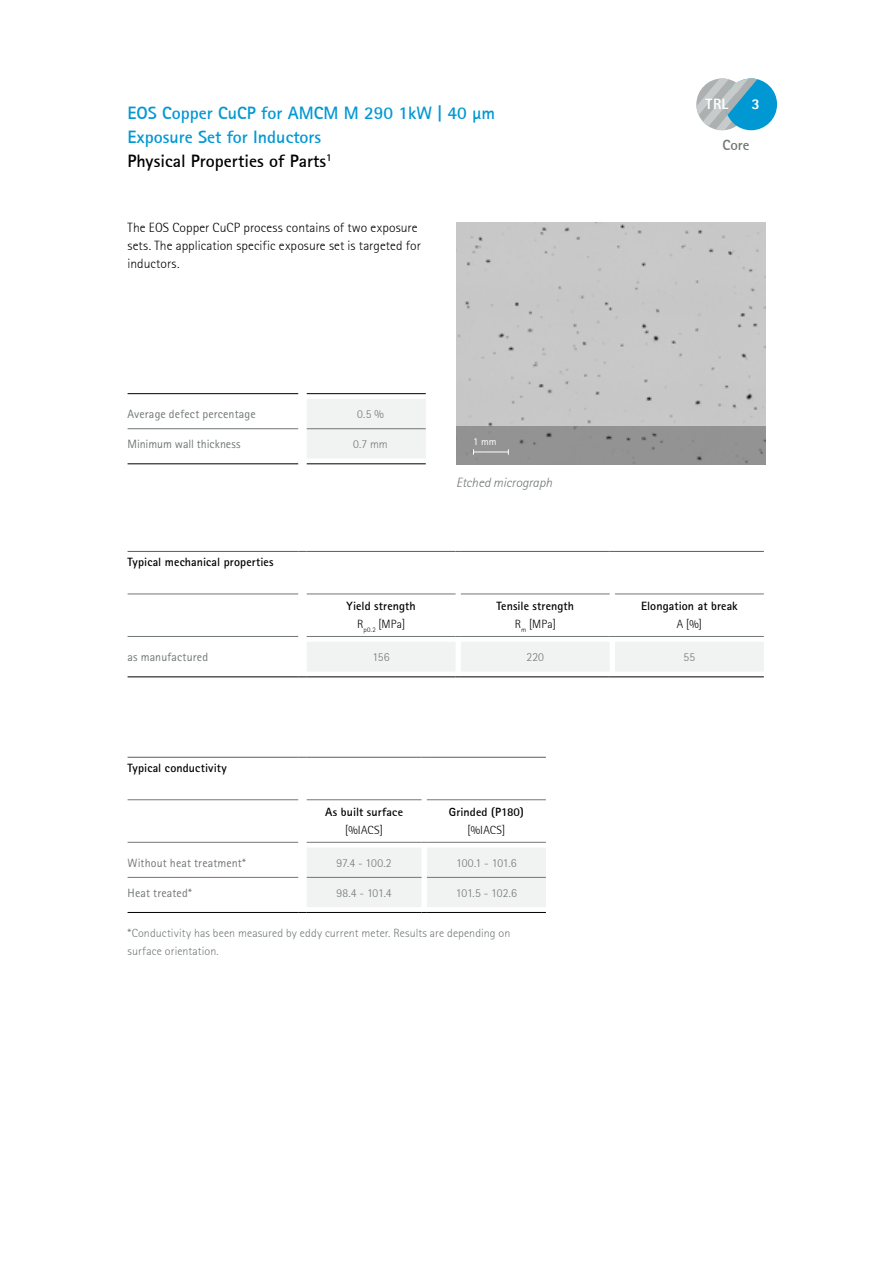
<style>
.page{position:relative;width:893px;height:1263px;background:#fff}
.page>*{position:absolute;margin:0;border:0;box-sizing:border-box;transform-origin:0 0}
.t1{font:700 18px/24px "Rotis San Ser T";color:#0098d3}
.t2{font:700 15px "Rotis San Ser T";color:#717776}
.t3{font:800 15px "Rotis Sans Serif Pro";color:#fff}
.t4{font:13.5px/18px "Rotis San Ser T Ligh";letter-spacing:.005em;color:#000}
.t5{font:13.5px "Rotis San Ser T Ligh Ital";color:#717776}
.t6{font:12px/18px "Rotis San Ser T Ligh";letter-spacing:.01em;color:#717776}
.t7{font:700 12px "Rotis Sans Serif Pro";letter-spacing:.01em;color:#000}
.t8{font:12px "Rotis Sans Serif Pro";letter-spacing:.01em;color:#717776}
.t9{font:12px "Rotis San Ser T Ligh";letter-spacing:.02em;color:#000}
.t10{font:700 12px "Rotis San Ser T";letter-spacing:.01em;color:#000}
.t11{font:10.5px "Rotis San Ser T";color:#fff}
.s1{color:#000}
</style>
<div class="page">
<svg style="left:128px;top:394px;width:298px;height:64px"></svg>
<hr style="left:128px;top:463px;width:170px;height:1px;background:#000">
<hr style="left:307px;top:463px;width:119px;height:1px;background:#000">
<hr style="left:128px;top:428px;width:170px;height:1px;background:#717776">
<hr style="left:307px;top:428px;width:119px;height:1px;background:#717776">
<hr style="left:128px;top:393px;width:170px;height:1px;background:#000">
<hr style="left:307px;top:393px;width:119px;height:1px;background:#000">
<svg style="left:128px;top:593px;width:636px;height:2px"></svg>
<hr style="left:128px;top:551px;width:170px;height:1px;background:#5c5c5b">
<hr style="left:307px;top:551px;width:149px;height:1px;background:#5c5c5b">
<hr style="left:128px;top:676px;width:170px;height:1px;background:#000">
<hr style="left:461px;top:551px;width:149px;height:1px;background:#5c5c5b">
<hr style="left:615px;top:551px;width:149px;height:1px;background:#5c5c5b">
<hr style="left:128px;top:594px;width:170px;height:1px;background:#717776">
<hr style="left:307px;top:594px;width:149px;height:1px;background:#717776">
<hr style="left:461px;top:594px;width:149px;height:1px;background:#717776">
<hr style="left:615px;top:594px;width:149px;height:1px;background:#717776">
<hr style="left:128px;top:636px;width:170px;height:1px;background:#717776">
<svg style="left:298px;top:636px;width:466px;height:41px"></svg>
<hr style="left:615px;top:636px;width:149px;height:1px;background:#717776">
<svg style="left:128px;top:799px;width:418px;height:78px"></svg>
<hr style="left:128px;top:757px;width:170px;height:1px;background:#5c5c5b">
<hr style="left:307px;top:757px;width:115px;height:1px;background:#5c5c5b">
<hr style="left:128px;top:912px;width:170px;height:1px;background:#000">
<hr style="left:427px;top:757px;width:119px;height:1px;background:#5c5c5b">
<hr style="left:128px;top:799px;width:170px;height:1px;background:#717776">
<hr style="left:307px;top:799px;width:115px;height:1px;background:#717776">
<hr style="left:427px;top:799px;width:119px;height:1px;background:#717776">
<hr style="left:128px;top:842px;width:170px;height:1px;background:#717776">
<svg style="left:298px;top:842px;width:248px;height:71px"></svg>
<hr style="left:427px;top:842px;width:119px;height:1px;background:#717776">
<hr style="left:128px;top:877px;width:170px;height:1px;background:#717776">
<hr style="left:307px;top:877px;width:115px;height:1px;background:#717776">
<hr style="left:427px;top:877px;width:119px;height:1px;background:#717776">
<div style="left:456px;top:222px;width:309px;height:204px;background:#c8c8c8"></div>
<div style="left:456px;top:426px;width:309px;height:39px;background:#939393"></div>
<hr style="left:473px;top:452px;width:35px;height:1px;background:#fff">
<div style="left:725px;top:78px;width:52px;height:52px;background:#0098d3;border-radius:50%"></div>
<svg style="left:696px;top:78px;width:62px;height:52px"></svg>
<h1 class="t1" style="left:128px;top:101px;width:369px">EOS Copper CuCP for AMCM M 290 1kW | 40 µm<br>Exposure Set for Inductors<br><span class="s1">Physical Properties of Parts</span><sup>1</sup></h1>
<p class="t4" style="left:128px;top:218px;width:295px">The EOS Copper CuCP process contains of two exposure sets. The application specific exposure set is targeted for inductors.</p>
<p class="t8" style="left:128px;top:407px;width:130px">Average defect percentage</p>
<p class="t6" style="left:357px;top:405px;width:28px">0.5 %</p>
<p class="t8" style="left:128px;top:437px;width:114px">Minimum wall thickness</p>
<p class="t6" style="left:353px;top:435px;width:36px">0.7 mm</p>
<p class="t7" style="left:128px;top:554px;width:148px">Typical mechanical properties</p>
<p class="t7" style="left:346px;top:598px;width:71px">Yield strength</p>
<p class="t9" style="left:357px;top:617px;width:49px">R<sub>p0.2</sub> [MPa]</p>
<p class="t11" style="left:473px;top:436px;width:25px">1 mm</p>
<p class="t5" style="left:456px;top:474px;width:98px">Etched micrograph</p>
<p class="t7" style="left:496px;top:598px;width:79px">Tensile strength</p>
<p class="t9" style="left:515px;top:617px;width:43px">R<sub>m</sub> [MPa]</p>
<p class="t3" style="left:706px;top:94px;width:24px">TRL</p>
<p class="t3" style="left:751px;top:94px;width:10px">3</p>
<p class="t2" style="left:722px;top:136px;width:29px">Core</p>
<p class="t7" style="left:641px;top:598px;width:98px">Elongation at break</p>
<p class="t9" style="left:677px;top:617px;width:26px">A [%]</p>
<p class="t8" style="left:128px;top:650px;width:82px">as manufactured</p>
<p class="t6" style="left:373px;top:648px;width:19px">156</p>
<p class="t6" style="left:526px;top:648px;width:19px">220</p>
<p class="t6" style="left:684px;top:648px;width:13px">55</p>
<p class="t7" style="left:128px;top:760px;width:101px">Typical conductivity</p>
<p class="t10" style="left:325px;top:804px;width:79px">As built surface</p>
<p class="t9" style="left:345px;top:822px;width:39px">[%IACS]</p>
<p class="t10" style="left:449px;top:804px;width:76px">Grinded (P180)</p>
<p class="t9" style="left:468px;top:822px;width:39px">[%IACS]</p>
<p class="t8" style="left:128px;top:855px;width:120px">Without heat treatment*</p>
<p class="t6" style="left:336px;top:854px;width:57px">97.4 - 100.2</p>
<p class="t6" style="left:456px;top:854px;width:62px">100.1 - 101.6</p>
<p class="t8" style="left:128px;top:885px;width:66px">Heat treated*</p>
<p class="t6" style="left:336px;top:884px;width:57px">98.4 - 101.4</p>
<p class="t6" style="left:456px;top:884px;width:62px">101.5 - 102.6</p>
<p class="t6" style="left:128px;top:924px;width:384px">*Conductivity has been measured by eddy current meter. Results are depending on surface orientation.</p>
</div>
